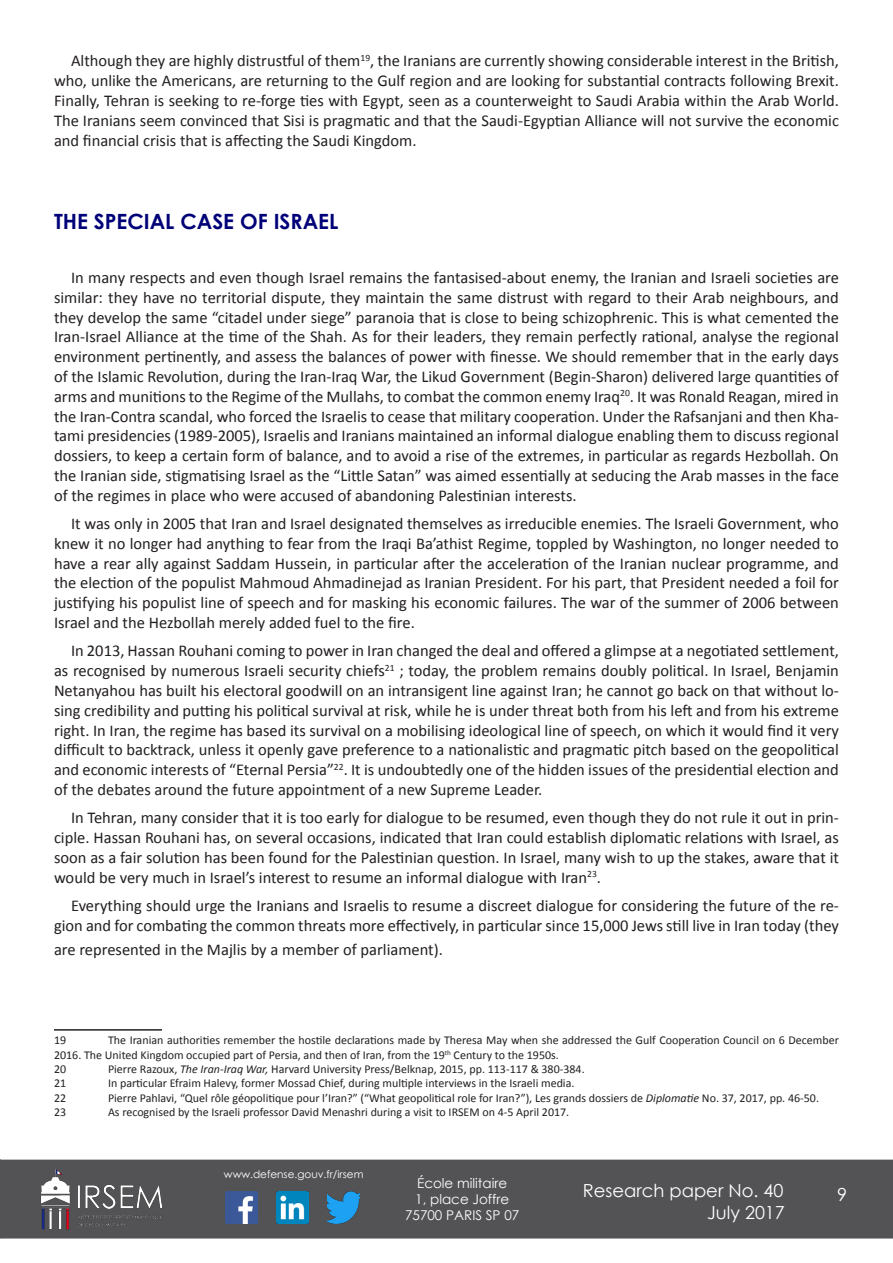
<style>
.page{position:relative;width:893px;height:1263px;background:#fff}
.page>*{position:absolute;margin:0;border:0;box-sizing:border-box;transform-origin:0 0}
.Titre_1{font:700 21px "Century Gothic";color:#000078}
.t1{font:18px/21.6px "Century Gothic";color:#fff;text-align:right}
.Texte_courant{font:16.5px/19.8px "Calibri";color:#231f20;text-align:justify}
.t2{font:13.5px/16.2px "Century Gothic";color:#fff;text-align:center}
.NBP{font:12px/14.4px "Calibri";color:#231f20}
.t3{font:10.5px "Century Gothic";color:#fff}
.s1{font-style:italic}
</style>
<div class="page">
<div style="left:0;top:1159px;width:893px;height:79px;background:#535355"></div>
<img style="left:38px;top:1161px;width:126px;height:76px">
<img style="left:226px;top:1192px;width:31px;height:31px">
<img style="left:277px;top:1192px;width:31px;height:31px">
<img style="left:328px;top:1192px;width:31px;height:31px">
<hr style="left:54px;top:1029px;width:108px;height:1px;background:#231f20">
<p class="Texte_courant" style="left:54px;top:51px;width:786px;text-indent:17px">Although they are highly distrustful of them<sup>19</sup>, the Iranians are currently showing considerable interest in the British, who, unlike the Americans, are returning to the Gulf region and are looking for substantial contracts following Brexit.<br>Finally, Tehran is seeking to re-forge ties with Egypt, seen as a counterweight to Saudi Arabia within the Arab World.<br>The Iranians seem convinced that Sisi is pragmatic and that the Saudi-Egyptian Alliance will not survive the economic and financial crisis that is affecting the Saudi Kingdom.</p>
<p class="Titre_1" style="left:54px;top:206px;width:286px">THE SPECIAL CASE OF ISRAEL</p>
<p class="Texte_courant" style="left:54px;top:268px;width:786px;text-indent:17px">In many respects and even though Israel remains the fantasised-about enemy, the Iranian and Israeli societies are similar: they have no territorial dispute, they maintain the same distrust with regard to their Arab neighbours, and they develop the same “citadel under siege” paranoia that is close to being schizophrenic. This is what cemented the Iran-Israel Alliance at the time of the Shah. As for their leaders, they remain perfectly rational, analyse the regional environment pertinently, and assess the balances of power with finesse. We should remember that in the early days of the Islamic Revolution, during the Iran-Iraq War, the Likud Government (Begin-Sharon) delivered large quantities of arms and munitions to the Regime of the Mullahs, to combat the common enemy Iraq<sup>20</sup>. It was Ronald Reagan, mired in the Iran-Contra scandal, who forced the Israelis to cease that military cooperation. Under the Rafsanjani and then Kha&shy;tami presidencies (1989-2005), Israelis and Iranians maintained an informal dialogue enabling them to discuss regional dossiers, to keep a certain form of balance, and to avoid a rise of the extremes, in particular as regards Hezbollah. On the Iranian side, stigmatising Israel as the “Little Satan” was aimed essentially at seducing the Arab masses in the face of the regimes in place who were accused of abandoning Palestinian interests.</p>
<p class="Texte_courant" style="left:54px;top:514px;width:786px;text-indent:17px">It was only in 2005 that Iran and Israel designated themselves as irreducible enemies. The Israeli Government, who knew it no longer had anything to fear from the Iraqi Ba’athist Regime, toppled by Washington, no longer needed to have a rear ally against Saddam Hussein, in particular after the acceleration of the Iranian nuclear programme, and the election of the populist Mahmoud Ahmadinejad as Iranian President. For his part, that President needed a foil for justifying his populist line of speech and for masking his economic failures. The war of the summer of 2006 between Israel and the Hezbollah merely added fuel to the fire.</p>
<p class="Texte_courant" style="left:54px;top:641px;width:786px;text-indent:17px">In 2013, Hassan Rouhani coming to power in Iran changed the deal and offered a glimpse at a negotiated settlement, as recognised by numerous Israeli security chiefs<sup>21</sup> ; today, the problem remains doubly political. In Israel, Benjamin Netanyahou has built his electoral goodwill on an intransigent line against Iran; he cannot go back on that without lo&shy;sing credibility and putting his political survival at risk, while he is under threat both from his left and from his extreme right. In Iran, the regime has based its survival on a mobilising ideological line of speech, on which it would find it very difficult to backtrack, unless it openly gave preference to a nationalistic and pragmatic pitch based on the geopolitical and economic interests of “Eternal Persia”<sup>22</sup>. It is undoubtedly one of the hidden issues of the presidential election and of the debates around the future appointment of a new Supreme Leader.</p>
<p class="Texte_courant" style="left:54px;top:808px;width:786px;text-indent:17px">In Tehran, many consider that it is too early for dialogue to be resumed, even though they do not rule it out in prin&shy;ciple. Hassan Rouhani has, on several occasions, indicated that Iran could establish diplomatic relations with Israel, as soon as a fair solution has been found for the Palestinian question. In Israel, many wish to up the stakes, aware that it would be very much in Israel’s interest to resume an informal dialogue with Iran<sup>23</sup>.</p>
<p class="Texte_courant" style="left:54px;top:896px;width:786px;text-align:right">Everything should urge the Iranians and Israelis to resume a discreet dialogue for considering the future of the re&shy;gion and for combating the common threats more effectively, in particular since 15,000 Jews still live in Iran today (they</p>
<p class="Texte_courant" style="left:54px;top:939px;width:390px">are represented in the Majlis by a member of parliament).</p>
<p class="NBP" style="left:54px;top:1033px;width:786px;text-indent:54px">The Iranian authorities remember the hostile declarations made by Theresa May when she addressed the Gulf Cooperation Council on 6 December<br>2016. The United Kingdom occupied part of Persia, and then of Iran, from the 19<sup>th</sup> Century to the 1950s.</p>
<p class="NBP" style="left:54px;top:1062px;width:14px">20</p>
<p class="NBP" style="left:108px;top:1062px;width:478px">Pierre Razoux, <span class="s1">The Iran-Iraq War,</span> Harvard University Press/Belknap, 2015, pp. 113-117 &amp; 380-384.</p>
<p class="NBP" style="left:54px;top:1076px;width:14px">21</p>
<p class="NBP" style="left:108px;top:1076px;width:468px">In particular Efraim Halevy, former Mossad Chief, during multiple interviews in the Israeli media.</p>
<p class="NBP" style="left:54px;top:1091px;width:14px">22</p>
<p class="NBP" style="left:108px;top:1091px;width:712px">Pierre Pahlavi, “Quel rôle géopolitique pour l’Iran?” (“What geopolitical role for Iran?”), Les grands dossiers de <span class="s1">Diplomatie</span> No. 37, 2017, pp. 46-50.</p>
<p class="NBP" style="left:54px;top:1105px;width:14px">23</p>
<p class="NBP" style="left:108px;top:1105px;width:463px">As recognised by the Israeli professor David Menashri during a visit to IRSEM on 4-5 April 2017.</p>
<p class="NBP" style="left:54px;top:1033px;width:14px">19</p>
<p class="t3" style="left:224px;top:1167px;width:141px">www.defense.gouv.fr/irsem</p>
<p class="t2" style="left:405px;top:1175px;width:116px">École militaire<br>1, place Joffre<br>75700 PARIS SP 07</p>
<p class="t1" style="left:583px;top:1180px;width:204px">Research paper No. 40<br>July 2017</p>
<p class="t1" style="left:837px;top:1183px;width:11px">9</p>
</div>
